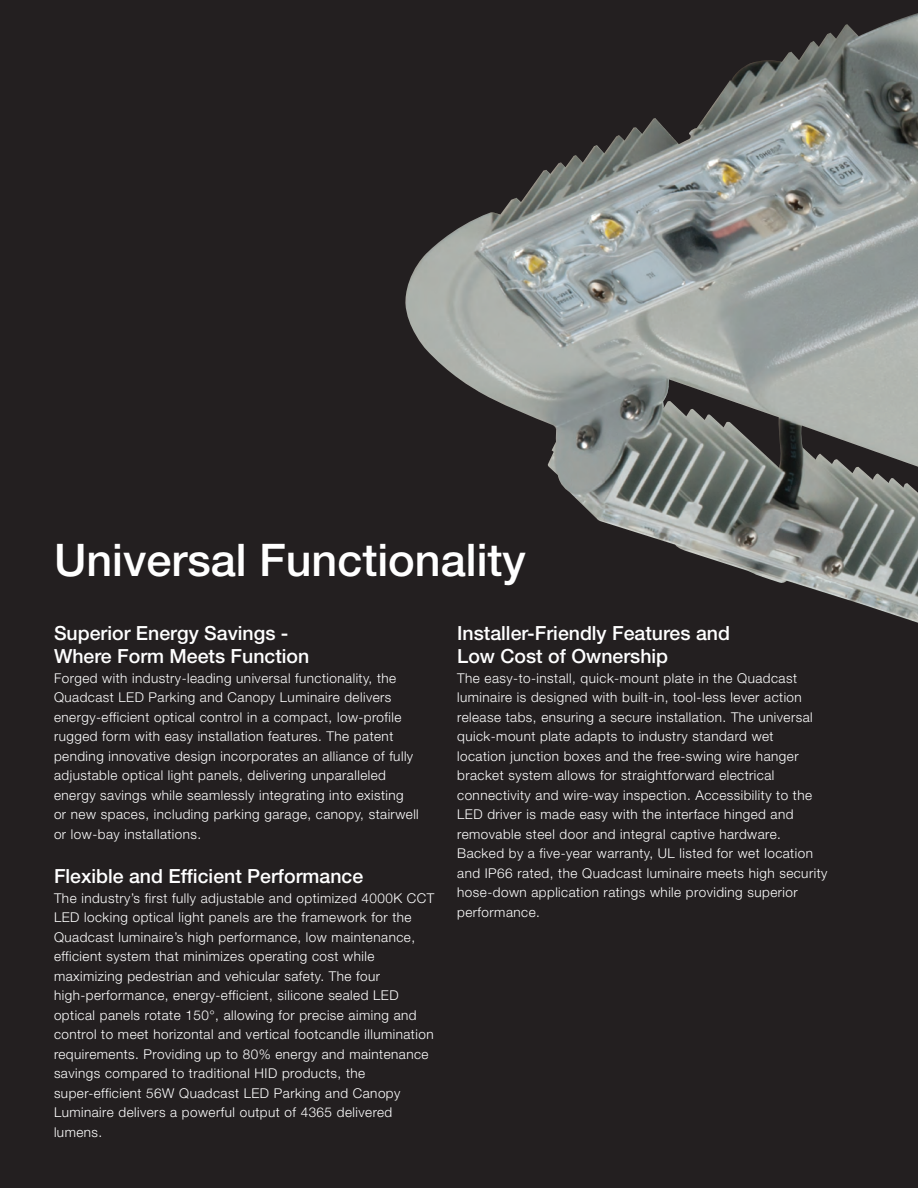
<style>
.page{position:relative;width:918px;height:1188px;background:#231f20}
.page>*{position:absolute;margin:0;border:0;box-sizing:border-box;transform-origin:0 0}
.t1{font:500 45px "Helvetica Neue LT Std";color:#fff}
.t2{font:500 19.5px/23.4px "Helvetica Neue";color:#fff}
.t3{font:300 13.5px/19.5px "Helvetica Neue LT Std";letter-spacing:.035em;color:#fff}
</style>
<div class="page">
<img style="left:405px;top:13px;width:513px;height:610px">
<p class="t1" style="left:54px;top:534px;width:473px">Universal Functionality</p>
<p class="t2" style="left:54px;top:621px;width:236px">Superior Energy Savings -</p>
<p class="t2" style="left:54px;top:644px;width:257px">Where Form Meets Function</p>
<p class="t3" style="left:54px;top:668px;width:366px">Forged with industry-leading universal functionality, the Quadcast LED Parking and Canopy Luminaire delivers energy-efficient optical control in a compact, low-profile rugged form with easy installation features. The patent pending innovative design incorporates an alliance of fully adjustable optical light panels, delivering unparalleled energy savings while seamlessly integrating into existing or new spaces, including parking garage, canopy, stairwell or low-bay installations.</p>
<p class="t2" style="left:54px;top:864px;width:311px">Flexible and Efficient Performance</p>
<p class="t3" style="left:54px;top:888px;width:382px">The industry’s first fully adjustable and optimized 4000K CCT LED locking optical light panels are the framework for the Quadcast luminaire’s high performance, low maintenance, efficient system that minimizes operating cost while maximizing pedestrian and vehicular safety. The four high-performance, energy-efficient, silicone sealed LED optical panels rotate 150°, allowing for precise aiming and control to meet horizontal and vertical footcandle illumination requirements. Providing up to 80% energy and maintenance savings compared to traditional HID products, the super-efficient 56W Quadcast LED Parking and Canopy Luminaire delivers a powerful output of 4365 delivered lumens.</p>
<p class="t2" style="left:457px;top:621px;width:274px">Installer-Friendly Features and<br>Low Cost of Ownership</p>
<p class="t3" style="left:457px;top:668px;width:372px">The easy-to-install, quick-mount plate in the Quadcast luminaire is designed with built-in, tool-less lever action release tabs, ensuring a secure installation. The universal quick-mount plate adapts to industry standard wet<br>location junction boxes and the free-swing wire hanger bracket system allows for straightforward electrical connectivity and wire-way inspection. Accessibility to the LED driver is made easy with the interface hinged and removable steel door and integral captive hardware.<br>Backed by a five-year warranty, UL listed for wet location and IP66 rated, the Quadcast luminaire meets high security hose-down application ratings while providing superior performance.</p>
</div>
